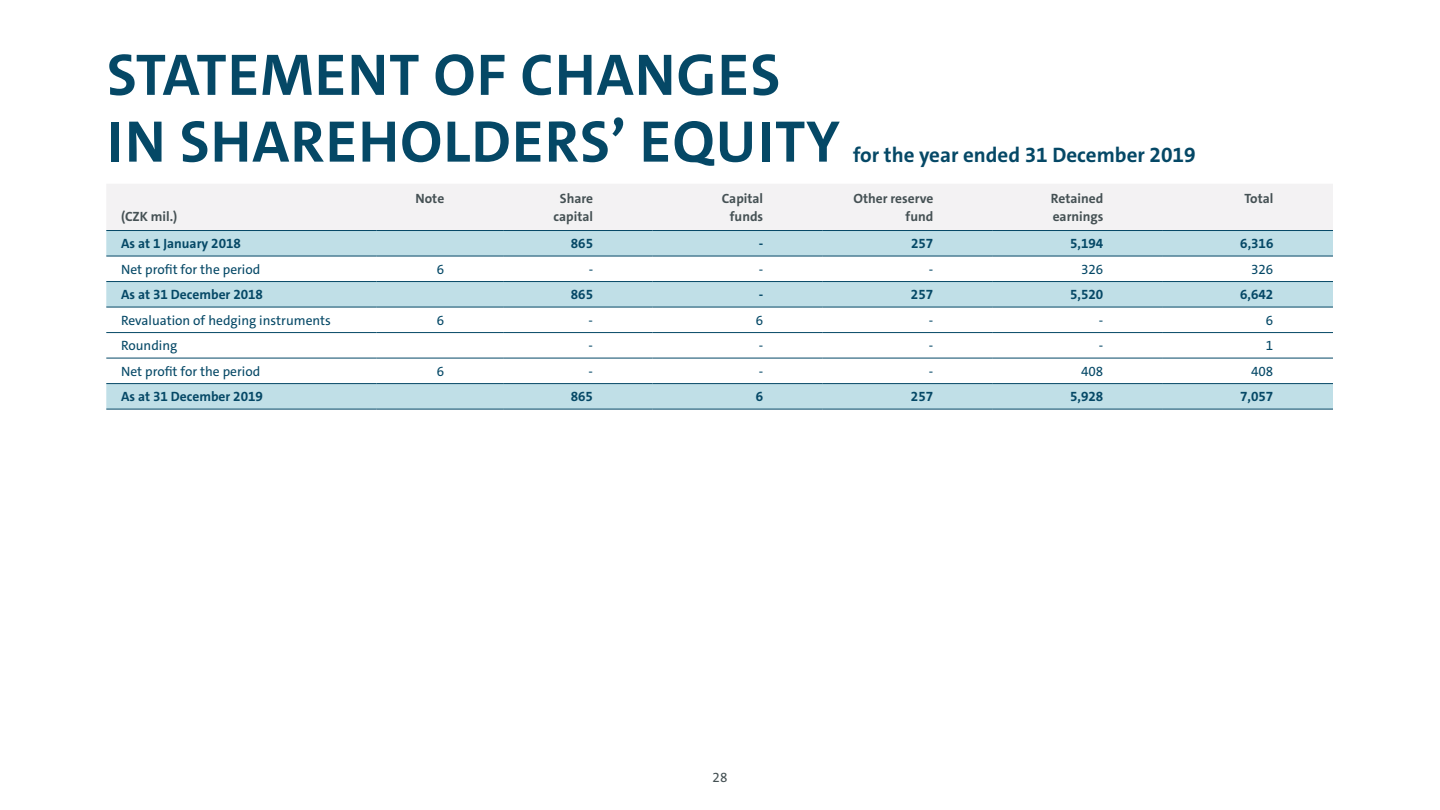
<style>
.page{position:relative;width:1440px;height:810px;background:#fff}
.page>*{position:absolute;margin:0;border:0;box-sizing:border-box;transform-origin:0 0}
.t1{font:700 59.25px/66.8px "VWAG The Sans";letter-spacing:.02em;color:#054866}
.t2{font:700 21px "VWAG The Sans";color:#054866}
.t3{font:13.5px "VWAG The Sans";color:#054866}
.t4{font:700 13.5px "VWAG The Sans";color:#054866}
.t5{font:700 13.5px/18px "VWAG The Sans";color:#455154;text-align:center}
.t6{font:13.5px "VWAG The Sans";color:#455154}
</style>
<div class="page">
<div style="left:107px;top:184px;width:1226px;height:46px;background:#f3f2f3"></div>
<svg style="left:106px;top:231px;width:1227px;height:178px"></svg>
<hr style="left:106px;top:256px;width:270px;height:1px;background:#054866">
<hr style="left:376px;top:256px;width:128px;height:1px;background:#054866">
<hr style="left:504px;top:256px;width:149px;height:1px;background:#054866">
<hr style="left:653px;top:256px;width:170px;height:1px;background:#054866">
<hr style="left:823px;top:256px;width:170px;height:1px;background:#054866">
<hr style="left:993px;top:256px;width:170px;height:1px;background:#054866">
<hr style="left:1163px;top:256px;width:170px;height:1px;background:#054866">
<hr style="left:106px;top:281px;width:270px;height:1px;background:#054866">
<hr style="left:376px;top:281px;width:128px;height:1px;background:#054866">
<hr style="left:504px;top:281px;width:149px;height:1px;background:#054866">
<hr style="left:653px;top:281px;width:170px;height:1px;background:#054866">
<hr style="left:823px;top:281px;width:170px;height:1px;background:#054866">
<hr style="left:993px;top:281px;width:170px;height:1px;background:#054866">
<hr style="left:1163px;top:281px;width:170px;height:1px;background:#054866">
<hr style="left:106px;top:307px;width:270px;height:1px;background:#054866">
<hr style="left:376px;top:307px;width:128px;height:1px;background:#054866">
<hr style="left:504px;top:307px;width:149px;height:1px;background:#054866">
<hr style="left:653px;top:307px;width:170px;height:1px;background:#054866">
<hr style="left:823px;top:307px;width:170px;height:1px;background:#054866">
<hr style="left:993px;top:307px;width:170px;height:1px;background:#054866">
<hr style="left:1163px;top:307px;width:170px;height:1px;background:#054866">
<hr style="left:106px;top:332px;width:270px;height:1px;background:#054866">
<hr style="left:376px;top:332px;width:128px;height:1px;background:#054866">
<hr style="left:504px;top:332px;width:149px;height:1px;background:#054866">
<hr style="left:653px;top:332px;width:170px;height:1px;background:#054866">
<hr style="left:823px;top:332px;width:170px;height:1px;background:#054866">
<hr style="left:993px;top:332px;width:170px;height:1px;background:#054866">
<hr style="left:1163px;top:332px;width:170px;height:1px;background:#054866">
<hr style="left:106px;top:358px;width:270px;height:1px;background:#054866">
<hr style="left:376px;top:358px;width:128px;height:1px;background:#054866">
<hr style="left:504px;top:358px;width:149px;height:1px;background:#054866">
<hr style="left:653px;top:358px;width:170px;height:1px;background:#054866">
<hr style="left:823px;top:358px;width:170px;height:1px;background:#054866">
<hr style="left:993px;top:358px;width:170px;height:1px;background:#054866">
<hr style="left:1163px;top:358px;width:170px;height:1px;background:#054866">
<hr style="left:106px;top:383px;width:270px;height:1px;background:#054866">
<hr style="left:376px;top:383px;width:128px;height:1px;background:#054866">
<hr style="left:504px;top:383px;width:149px;height:1px;background:#054866">
<hr style="left:653px;top:383px;width:170px;height:1px;background:#054866">
<hr style="left:823px;top:383px;width:170px;height:1px;background:#054866">
<hr style="left:993px;top:383px;width:170px;height:1px;background:#054866">
<hr style="left:1163px;top:383px;width:170px;height:1px;background:#054866">
<hr style="left:106px;top:409px;width:270px;height:1px;background:#054866">
<hr style="left:376px;top:409px;width:128px;height:1px;background:#054866">
<hr style="left:504px;top:409px;width:149px;height:1px;background:#054866">
<hr style="left:653px;top:409px;width:170px;height:1px;background:#054866">
<hr style="left:823px;top:409px;width:170px;height:1px;background:#054866">
<hr style="left:993px;top:409px;width:170px;height:1px;background:#054866">
<hr style="left:1163px;top:409px;width:170px;height:1px;background:#054866">
<hr style="left:106px;top:230px;width:270px;height:1px;background:#054866">
<hr style="left:376px;top:230px;width:128px;height:1px;background:#054866">
<hr style="left:504px;top:230px;width:149px;height:1px;background:#054866">
<hr style="left:653px;top:230px;width:170px;height:1px;background:#054866">
<hr style="left:823px;top:230px;width:170px;height:1px;background:#054866">
<hr style="left:993px;top:230px;width:170px;height:1px;background:#054866">
<hr style="left:1163px;top:230px;width:170px;height:1px;background:#054866">
<h1 class="t1" style="left:107px;top:42px;width:734px">STATEMENT OF CHANGES<br>IN SHAREHOLDERS’ EQUITY</h1>
<h2 class="t2" style="left:853px;top:141px;width:344px">for the year ended 31 December 2019</h2>
<p class="t5" style="left:121px;top:208px;width:58px">(CZK mil.)</p>
<p class="t5" style="left:416px;top:190px;width:30px">Note</p>
<p class="t5" style="left:554px;top:190px;width:41px">Share capital</p>
<p class="t5" style="left:722px;top:190px;width:43px">Capital funds</p>
<p class="t5" style="left:853px;top:190px;width:81px;text-align:right">Other reserve fund</p>
<p class="t5" style="left:1051px;top:190px;width:54px;text-align:left">Retained earnings</p>
<p class="t5" style="left:1245px;top:190px;width:30px">Total</p>
<p class="t4" style="left:121px;top:235px;width:121px">As at 1 January 2018</p>
<p class="t4" style="left:571px;top:235px;width:24px">865</p>
<p class="t4" style="left:759px;top:235px;width:6px">-</p>
<p class="t4" style="left:911px;top:235px;width:24px">257</p>
<p class="t4" style="left:1070px;top:235px;width:35px">5,194</p>
<p class="t4" style="left:1240px;top:235px;width:35px">6,316</p>
<p class="t3" style="left:121px;top:261px;width:141px">Net profit for the period</p>
<p class="t3" style="left:437px;top:261px;width:9px">6</p>
<p class="t3" style="left:589px;top:261px;width:6px">-</p>
<p class="t3" style="left:759px;top:261px;width:6px">-</p>
<p class="t3" style="left:929px;top:261px;width:6px">-</p>
<p class="t3" style="left:1081px;top:261px;width:24px">326</p>
<p class="t3" style="left:1251px;top:261px;width:24px">326</p>
<p class="t4" style="left:121px;top:286px;width:143px">As at 31 December 2018</p>
<p class="t4" style="left:571px;top:286px;width:24px">865</p>
<p class="t4" style="left:759px;top:286px;width:6px">-</p>
<p class="t4" style="left:911px;top:286px;width:24px">257</p>
<p class="t4" style="left:1070px;top:286px;width:35px">5,520</p>
<p class="t4" style="left:1240px;top:286px;width:35px">6,642</p>
<p class="t3" style="left:121px;top:312px;width:211px">Revaluation of hedging instruments</p>
<p class="t3" style="left:437px;top:312px;width:9px">6</p>
<p class="t3" style="left:589px;top:312px;width:6px">-</p>
<p class="t3" style="left:756px;top:312px;width:9px">6</p>
<p class="t3" style="left:929px;top:312px;width:6px">-</p>
<p class="t3" style="left:1099px;top:312px;width:6px">-</p>
<p class="t3" style="left:1266px;top:312px;width:9px">6</p>
<p class="t3" style="left:121px;top:337px;width:58px">Rounding</p>
<p class="t3" style="left:589px;top:337px;width:6px">-</p>
<p class="t3" style="left:759px;top:337px;width:6px">-</p>
<p class="t3" style="left:929px;top:337px;width:6px">-</p>
<p class="t3" style="left:1099px;top:337px;width:6px">-</p>
<p class="t3" style="left:1266px;top:337px;width:9px">1</p>
<p class="t3" style="left:121px;top:363px;width:141px">Net profit for the period</p>
<p class="t3" style="left:437px;top:363px;width:9px">6</p>
<p class="t3" style="left:589px;top:363px;width:6px">-</p>
<p class="t3" style="left:759px;top:363px;width:6px">-</p>
<p class="t3" style="left:929px;top:363px;width:6px">-</p>
<p class="t3" style="left:1081px;top:363px;width:24px">408</p>
<p class="t3" style="left:1251px;top:363px;width:24px">408</p>
<p class="t4" style="left:121px;top:388px;width:143px">As at 31 December 2019</p>
<p class="t4" style="left:571px;top:388px;width:24px">865</p>
<p class="t4" style="left:756px;top:388px;width:9px">6</p>
<p class="t4" style="left:911px;top:388px;width:24px">257</p>
<p class="t4" style="left:1070px;top:388px;width:35px">5,928</p>
<p class="t4" style="left:1240px;top:388px;width:35px">7,057</p>
<p class="t6" style="left:713px;top:769px;width:16px">28</p>
</div>
